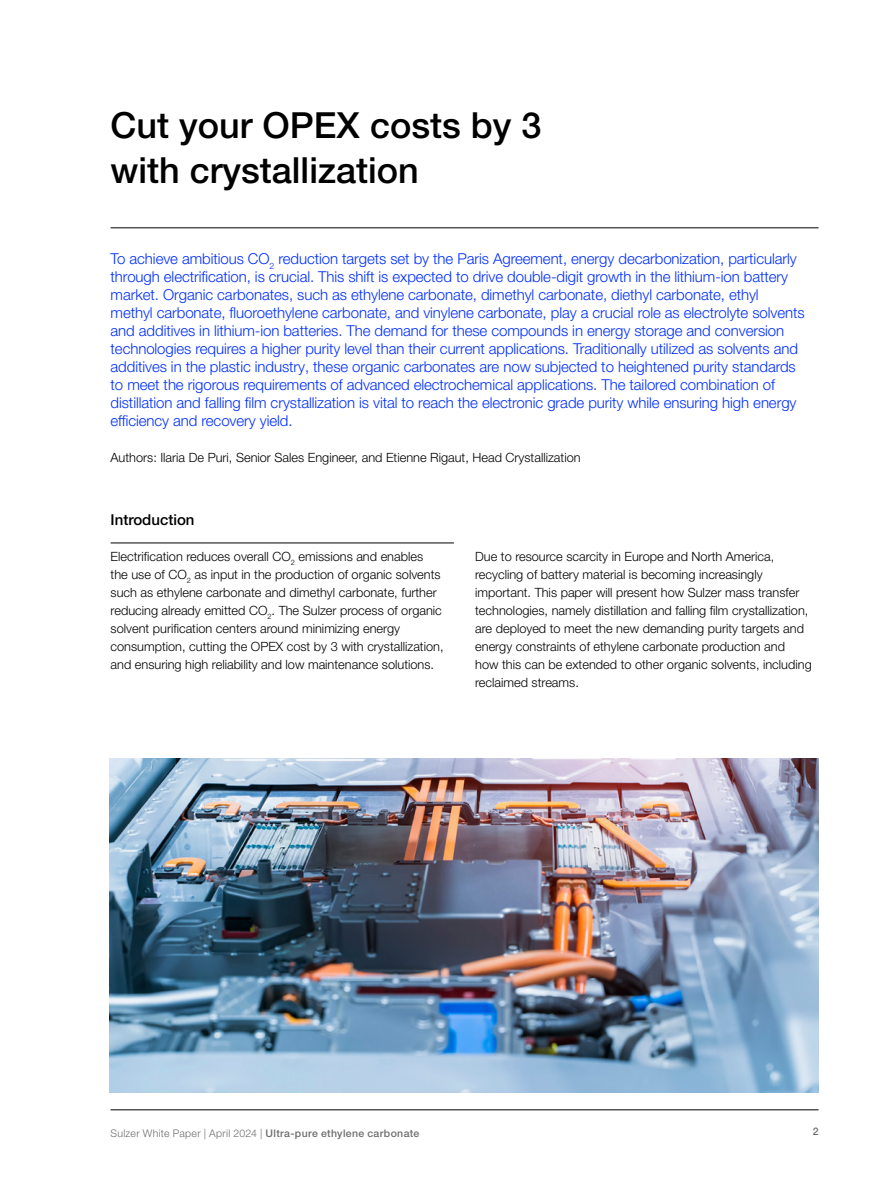
<style>
.page{position:relative;width:893px;height:1191px;background:#fff}
.page>*{position:absolute;margin:0;border:0;box-sizing:border-box;transform-origin:0 0}
.t1{font:500 36px/45px "Helvetica Neue LT Pro";color:#000}
.Lead_text{font:300 15px/18px "Helvetica Neue LT Pro";letter-spacing:-.005em;color:#002eff}
.Subtitle{font:500 15px "Helvetica Neue LT Pro";color:#000}
.Body_text{font:300 12.75px/18px "Helvetica Neue LT Pro";color:#000}
.t2{font:300 10.5px "Helvetica Neue LT Pro";letter-spacing:.03em;color:#6e6e6e}
.t3{font:500 10.5px "Helvetica Neue LT Pro";color:#6e6e6e}
.s1{font-weight:500}
</style>
<div class="page">
<hr style="left:111px;top:1109px;width:708px;height:1px;background:#000">
<hr style="left:111px;top:227px;width:708px;height:1px;background:#000">
<hr style="left:111px;top:542px;width:343px;height:1px;background:#000">
<img style="left:109px;top:759px;width:710px;height:333px">
<p class="t1" style="left:111px;top:102px;width:432px">Cut your OPEX costs by 3 with crystallization</p>
<p class="Lead_text" style="left:111px;top:249px;width:696px">To achieve ambitious CO<sub>2</sub> reduction targets set by the Paris Agreement, energy decarbonization, particularly through electrification, is crucial. This shift is expected to drive double-digit growth in the lithium-ion battery market. Organic carbonates, such as ethylene carbonate, dimethyl carbonate, diethyl carbonate, ethyl<br>methyl carbonate, fluoroethylene carbonate, and vinylene carbonate, play a crucial role as electrolyte solvents and additives in lithium-ion batteries. The demand for these compounds in energy storage and conversion technologies requires a higher purity level than their current applications. Traditionally utilized as solvents and additives in the plastic industry, these organic carbonates are now subjected to heightened purity standards to meet the rigorous requirements of advanced electrochemical applications. The tailored combination of distillation and falling film crystallization is vital to reach the electronic grade purity while ensuring high energy efficiency and recovery yield.</p>
<p class="Body_text" style="left:111px;top:448px;width:472px">Authors: Ilaria De Puri, Senior Sales Engineer, and Etienne Rigaut, Head Crystallization</p>
<p class="Subtitle" style="left:111px;top:510px;width:85px">Introduction</p>
<p class="Body_text" style="left:111px;top:547px;width:334px">Electrification reduces overall CO<sub>2</sub> emissions and enables the use of CO<sub>2</sub> as input in the production of organic solvents such as ethylene carbonate and dimethyl carbonate, further reducing already emitted CO<sub>2</sub>. The Sulzer process of organic solvent purification centers around minimizing energy consumption, cutting the OPEX cost by 3 with crystallization, and ensuring high reliability and low maintenance solutions.</p>
<p class="Body_text" style="left:475px;top:547px;width:338px">Due to resource scarcity in Europe and North America, recycling of battery material is becoming increasingly important. This paper will present how Sulzer mass transfer technologies, namely distillation and falling film crystallization, are deployed to meet the new demanding purity targets and energy constraints of ethylene carbonate production and<br>how this can be extended to other organic solvents, including reclaimed streams.</p>
<p class="t2" style="left:111px;top:1126px;width:310px">Sulzer White Paper | April 2024 | <span class="s1">Ultra-pure ethylene carbonate</span></p>
<p class="t3" style="left:813px;top:1124px;width:7px">2</p>
</div>
